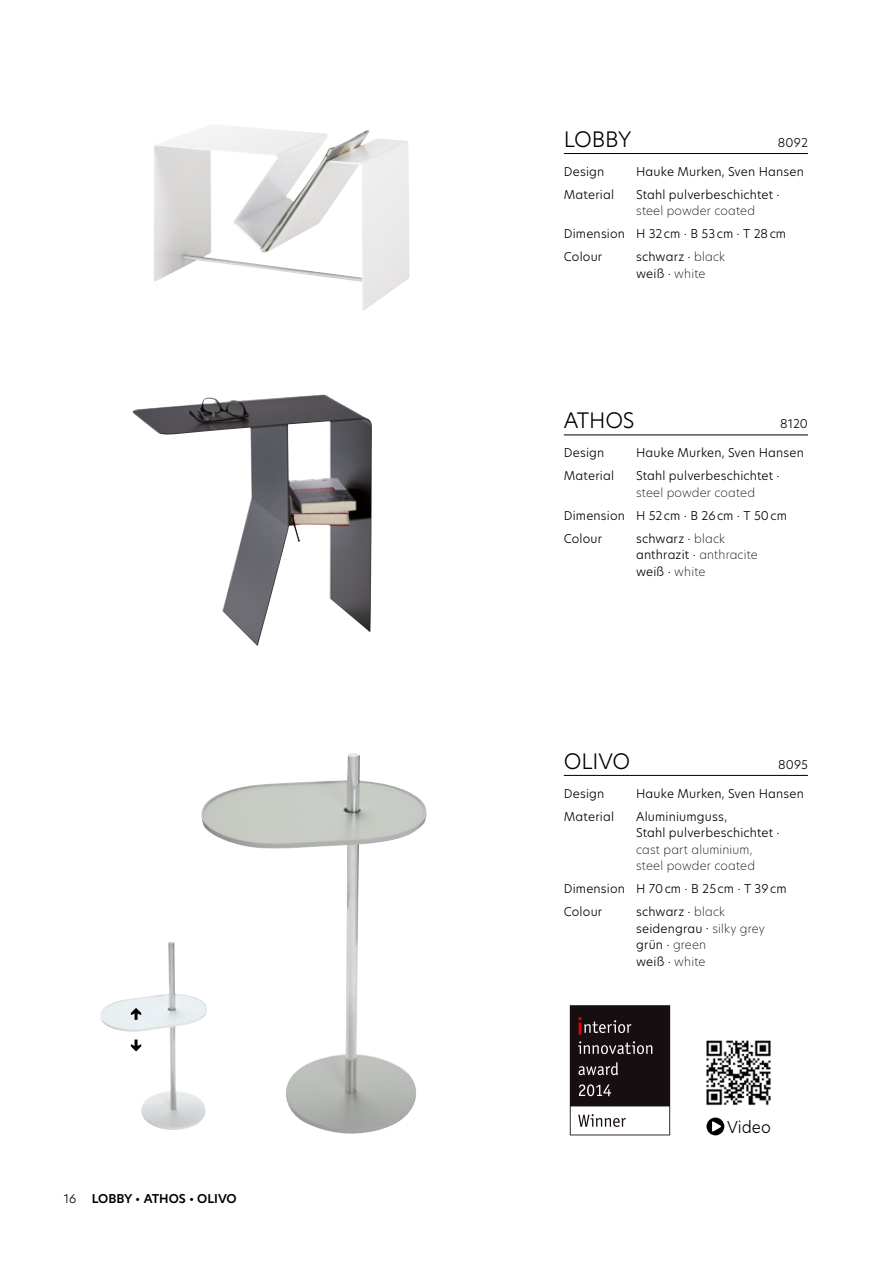
<style>
.page{position:relative;width:893px;height:1263px;background:#fff}
.page>*{position:absolute;margin:0;border:0;box-sizing:border-box;transform-origin:0 0}
.t1{font:300 21px "Hero New";letter-spacing:-.01em;color:#000}
.t2{font:300 16.2px "Hero New";color:#000;scale:.96 1}
.t3{font:300 12px/16.5px "Hero New";letter-spacing:.015em;color:#000}
.t4{font:200 12px/16.5px "Hero New";letter-spacing:.015em;color:#000}
.t5{font:600 12px "Hero New";color:#000}
.s1{font-weight:300}
.s2{font-weight:200}
.s3{color:#fff}
</style>
<div class="page">
<img style="left:201px;top:753px;width:226px;height:381px">
<img style="left:100px;top:942px;width:108px;height:188px">
<svg style="left:131px;top:1008px;width:10px;height:12px"></svg>
<svg style="left:131px;top:1039px;width:10px;height:12px"></svg>
<img style="left:133px;top:394px;width:239px;height:252px">
<img style="left:153px;top:125px;width:256px;height:186px">
<hr style="left:564px;top:153px;width:244px;height:1px;background:#000">
<hr style="left:564px;top:434px;width:244px;height:1px;background:#000">
<hr style="left:564px;top:775px;width:244px;height:1px;background:#000">
<svg style="left:570px;top:1005px;width:100px;height:130px"></svg>
<svg style="left:706px;top:1117px;width:18px;height:18px"></svg>
<img style="left:706px;top:1040px;width:65px;height:66px">
<p class="t3" style="left:64px;top:1190px;width:14px">16</p>
<p class="t5" style="left:92px;top:1191px;width:147px">LOBBY <span class="s1">•</span> ATHOS <span class="s1">•</span> OLIVO</p>
<h1 class="t1" style="left:564px;top:125px;width:69px">LOBBY</h1>
<p class="t3" style="left:778px;top:134px;width:32px">8092</p>
<p class="t3" style="left:564px;top:163px;width:42px">Design</p>
<p class="t3" style="left:636px;top:163px;width:169px">Hauke Murken, Sven Hansen</p>
<p class="t3" style="left:564px;top:186px;width:52px">Material</p>
<p class="t3" style="left:636px;top:186px;width:145px">Stahl pulverbeschichtet ·</p>
<p class="t4" style="left:636px;top:202px;width:121px">steel powder coated</p>
<p class="t3" style="left:564px;top:222px;width:224px;line-height:23px">Dimension H 32cm · B 53cm · T 28cm<br>Colour</p>
<p class="t3" style="left:636px;top:248px;width:90px">schwarz · <span class="s2">black </span>weiß · <span class="s2">white</span></p>
<h1 class="t1" style="left:564px;top:406px;width:72px">ATHOS</h1>
<p class="t3" style="left:780px;top:415px;width:29px">8120</p>
<p class="t3" style="left:564px;top:444px;width:42px">Design</p>
<p class="t3" style="left:636px;top:444px;width:169px">Hauke Murken, Sven Hansen</p>
<p class="t3" style="left:564px;top:467px;width:52px">Material</p>
<p class="t3" style="left:636px;top:467px;width:155px">Stahl pulverbeschichtet · <span class="s3">·· </span><span class="s2">steel powder coated</span></p>
<p class="t3" style="left:564px;top:503px;width:225px;line-height:23px">Dimension H 52cm · B 26cm · T 50cm<br>Colour</p>
<p class="t3" style="left:636px;top:530px;width:123px">schwarz · <span class="s2">black </span>anthrazit · <span class="s2">anthracite </span>weiß · <span class="s2">white</span></p>
<h1 class="t1" style="left:564px;top:747px;width:68px">OLIVO</h1>
<p class="t3" style="left:778px;top:756px;width:31px">8095</p>
<p class="t3" style="left:564px;top:785px;width:42px">Design</p>
<p class="t3" style="left:636px;top:785px;width:169px">Hauke Murken, Sven Hansen</p>
<p class="t3" style="left:564px;top:808px;width:52px">Material</p>
<p class="t3" style="left:636px;top:808px;width:145px">Aluminiumguss,<br>Stahl pulverbeschichtet ·</p>
<p class="t4" style="left:636px;top:841px;width:121px">cast part aluminium, steel powder coated</p>
<p class="t3" style="left:564px;top:877px;width:224px;line-height:23px">Dimension H 70cm · B 25cm · T 39cm<br>Colour</p>
<p class="t3" style="left:636px;top:903px;width:130px">schwarz · <span class="s2">black </span>seidengrau · <span class="s2">silky grey </span>grün · <span class="s2">green<br></span>weiß · <span class="s2">white</span></p>
<h2 class="t2" style="left:727px;top:1116px;width:47px">Video</h2>
</div>
